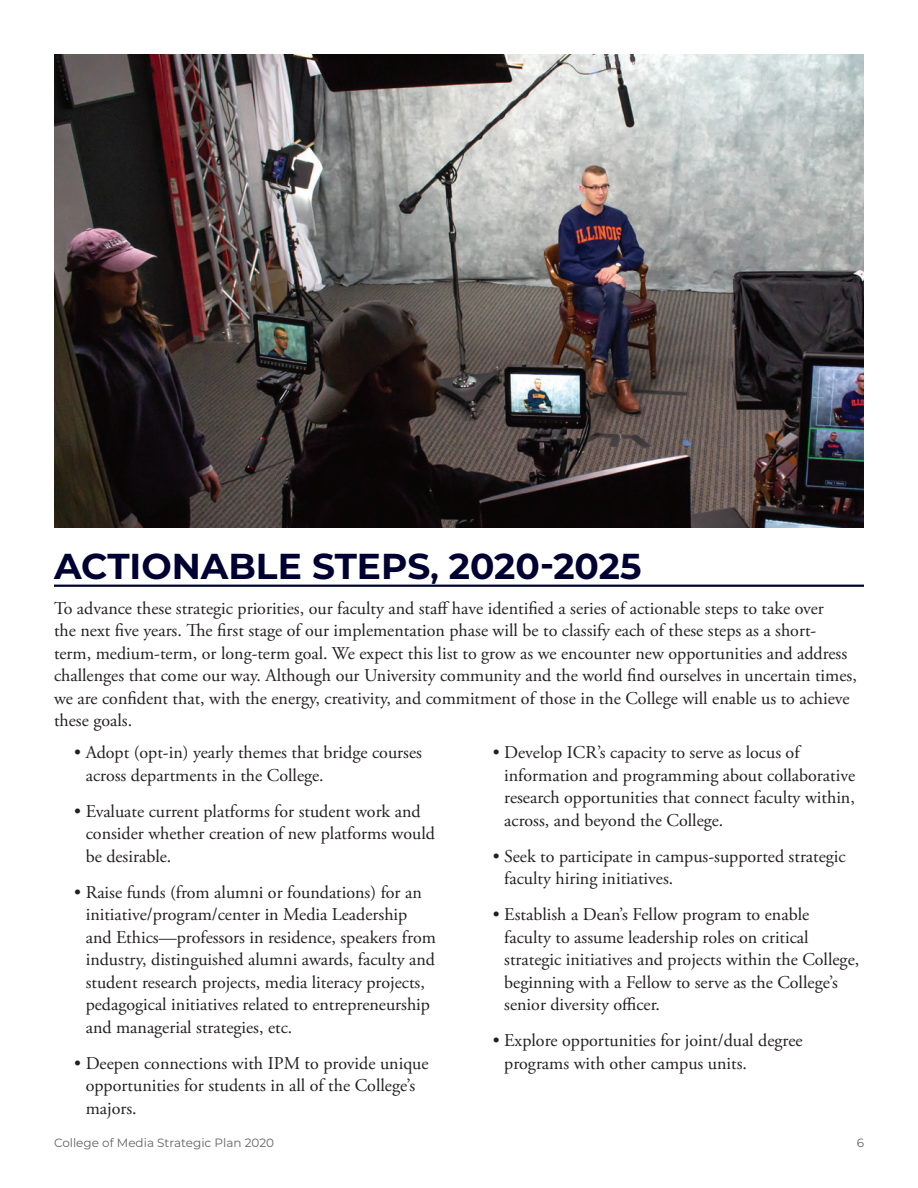
<style>
.page{position:relative;width:918px;height:1188px;background:#fff}
.page>*{position:absolute;margin:0;border:0;box-sizing:border-box;transform-origin:0 0}
.t1{font:700 36px "Montserrat";color:#000032}
.t2{font:18px/22.5px "Adobe Garamond Pro";color:#231f20}
.t3{font:12px "Montserrat";color:#636366}
.s1{font-size:31.5px}
</style>
<div class="page">
<hr style="left:54px;top:585px;width:810px;height:2px;background:#000032">
<img style="left:54px;top:54px;width:810px;height:473px">
<h1 class="t1" style="left:54px;top:540px;width:589px">ACTIONABLE STEPS<span class="s1">,</span> 2020-2025</h1>
<p class="t2" style="left:54px;top:598px;width:804px">To advance these strategic priorities, our faculty and staff have identified a series of actionable steps to take over<br>the next five years. The first stage of our implementation phase will be to classify each of these steps as a short&shy;term, medium-term, or long-term goal. We expect this list to grow as we encounter new opportunities and address challenges that come our way. Although our University community and the world find ourselves in uncertain times, we are confident that, with the energy, creativity, and commitment of those in the College will enable us to achieve these goals.</p>
<p class="t2" style="left:86px;top:742px;width:338px;text-indent:-11px">• Adopt (opt-in) yearly themes that bridge courses across departments in the College.</p>
<p class="t2" style="left:86px;top:801px;width:351px;text-indent:-11px">• Evaluate current platforms for student work and consider whether creation of new platforms would be desirable.</p>
<p class="t2" style="left:86px;top:882px;width:352px;text-indent:-11px">• Raise funds (from alumni or foundations) for an initiative/program/center in Media Leadership and Ethics—professors in residence, speakers from industry, distinguished alumni awards, faculty and student research projects, media literacy projects, pedagogical initiatives related to entrepreneurship and managerial strategies, etc.</p>
<p class="t2" style="left:86px;top:1053px;width:344px;text-indent:-11px">• Deepen connections with IPM to provide unique opportunities for students in all of the College’s majors.</p>
<p class="t2" style="left:504px;top:742px;width:352px;text-indent:-11px">• Develop ICR’s capacity to serve as locus of information and programming about collaborative research opportunities that connect faculty within, across, and beyond the College.</p>
<p class="t2" style="left:504px;top:846px;width:343px;text-indent:-11px">• Seek to participate in campus-supported strategic faculty hiring initiatives.</p>
<p class="t2" style="left:504px;top:904px;width:357px;text-indent:-11px">• Establish a Dean’s Fellow program to enable faculty to assume leadership roles on critical strategic initiatives and projects within the College, beginning with a Fellow to serve as the College’s senior diversity officer.</p>
<p class="t2" style="left:504px;top:1030px;width:300px;text-indent:-11px">• Explore opportunities for joint/dual degree programs with other campus units.</p>
<p class="t3" style="left:54px;top:1135px;width:222px">College of Media Strategic Plan 2020</p>
<p class="t3" style="left:857px;top:1135px;width:9px">6</p>
</div>
